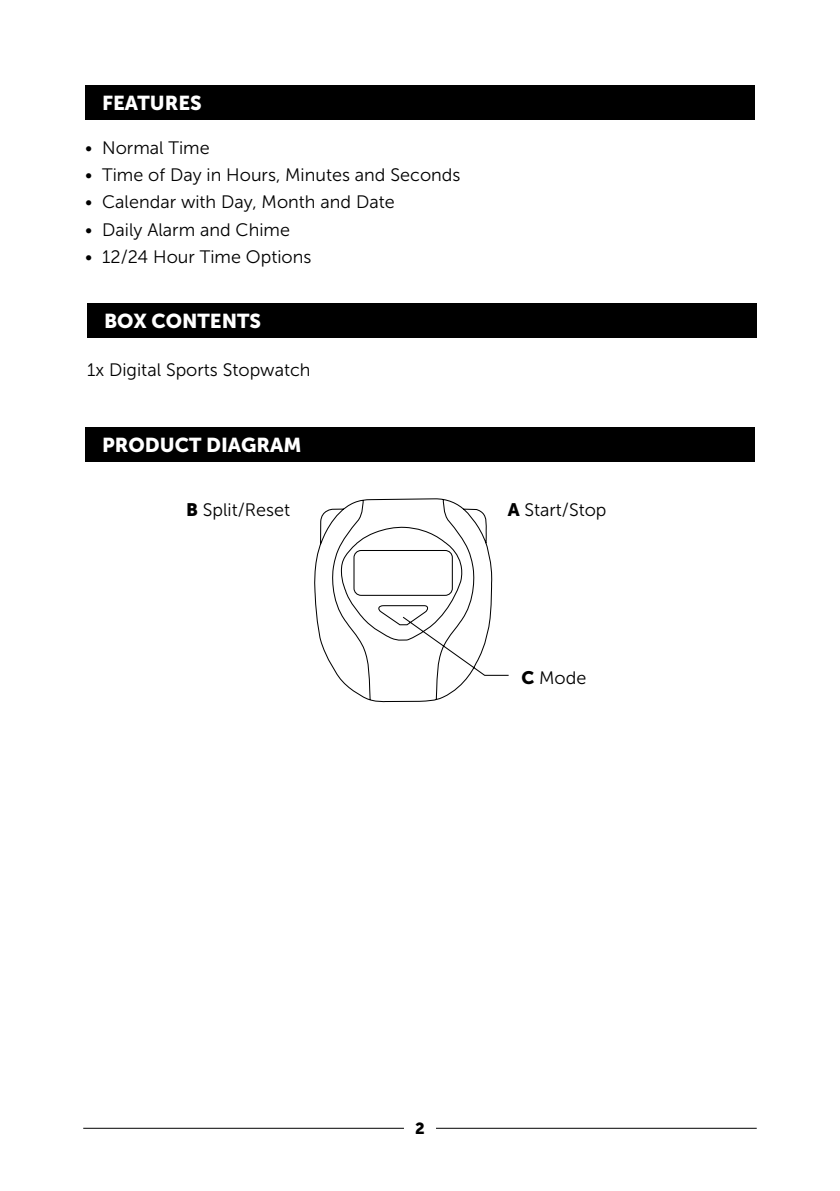
<style>
.page{position:relative;width:840px;height:1191px;background:#fff}
.page>*{position:absolute;margin:0;border:0;box-sizing:border-box;transform-origin:0 0}
.t1{font:20px "Museo Sans 900";color:#fff}
.t2{font:18px "Museo Sans 300";color:#000}
.t3{font:16px "Museo Sans 900";color:#000}
.s1{font-family:"Museo Sans 900"}
</style>
<div class="page">
<hr style="left:83px;top:1128px;width:321px;height:1px;background:#000">
<hr style="left:436px;top:1128px;width:320px;height:1px;background:#000">
<div style="left:87px;top:303px;width:669px;height:35px;background:#000"></div>
<div style="left:85px;top:85px;width:669px;height:35px;background:#000"></div>
<div style="left:85px;top:427px;width:669px;height:34px;background:#000"></div>
<svg style="left:314px;top:498px;width:195px;height:204px"></svg>
<p class="t1" style="left:102px;top:92px;width:101px">FEATURES</p>
<p class="t2" style="left:85px;top:138px;width:126px">• Normal Time</p>
<p class="t2" style="left:85px;top:165px;width:376px">• Time of Day in Hours, Minutes and Seconds</p>
<p class="t2" style="left:85px;top:193px;width:311px">• Calendar with Day, Month and Date</p>
<p class="t2" style="left:85px;top:220px;width:206px">• Daily Alarm and Chime</p>
<p class="t2" style="left:85px;top:247px;width:228px">• 12/24 Hour Time Options</p>
<p class="t1" style="left:104px;top:310px;width:158px">BOX CONTENTS</p>
<p class="t2" style="left:87px;top:360px;width:225px">1x Digital Sports Stopwatch</p>
<p class="t1" style="left:102px;top:433px;width:201px">PRODUCT DIAGRAM</p>
<p class="t2" style="left:186px;top:500px;width:105px"><span class="s1">B</span> Split/Reset</p>
<p class="t2" style="left:507px;top:500px;width:100px"><span class="s1">A</span> Start/Stop</p>
<p class="t2" style="left:521px;top:668px;width:66px"><span class="s1">C</span> Mode</p>
<p class="t3" style="left:415px;top:1119px;width:11px">2</p>
</div>
